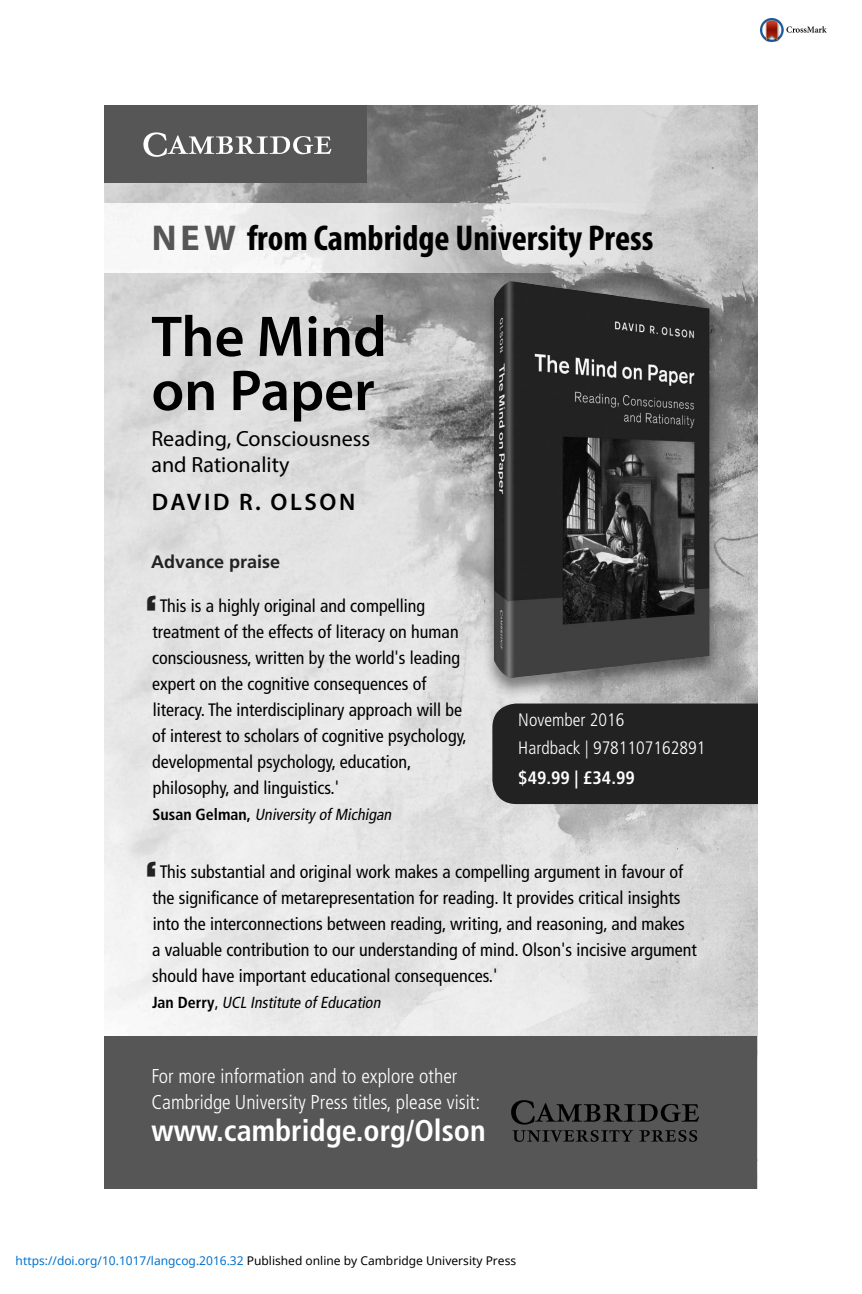
<style>
.page{position:relative;width:862px;height:1294px;background:#fff}
.page>*{position:absolute;margin:0;border:0;box-sizing:border-box;transform-origin:0 0}
.t1{font:600 58px/54px "Myriad Pro";color:#000}
.t2{font:700 48px "Eurostile LT Std";color:#222}
.t3{font:700 condensed 36px "Myriad Pro";color:#000}
.t4{font:700 condensed 30px "Frutiger LTACE";color:#fff}
.t5{font:600 24px "Myriad Pro";letter-spacing:.11em;color:#000}
.t6{font:22px/26.4px "Myriad Pro";color:#000}
.t7{font:300 condensed 20px/26px "Frutiger LTACE";color:#fff}
.t8{font:condensed 18px/26px "Frutiger LTACE";color:#000}
.t9{font:300 condensed 18px/28px "Frutiger LTACE";color:#fff}
.t10{font:700 18px "Frutiger LTACE";color:#222}
.t11{font:700 condensed 18px "Frutiger LTACE";color:#fff}
.t12{font:italic condensed 16px "Frutiger LTACE";color:#000}
.t13{font:12px "Noto Sans";color:#000}
.s1{font-stretch:normal;color:#565656}
.s2{font-weight:700;font-style:normal}
.s3{font-style:normal}
.s4{color:#0172cf}
</style>
<div class="page">
<img style="left:105px;top:105px;width:393px;height:930px">
<img style="left:498px;top:105px;width:258px;height:192px">
<img style="left:498px;top:647px;width:258px;height:388px">
<img style="left:720px;top:297px;width:36px;height:350px">
<div style="left:105px;top:1035px;width:651px;height:153px;background:#565656"></div>
<div style="left:105px;top:105px;width:262px;height:78px;background:#565656"></div>
<svg style="left:143px;top:132px;width:188px;height:25px"></svg>
<svg style="left:511px;top:1100px;width:187px;height:41px"></svg>
<img style="left:484px;top:279px;width:236px;height:418px">
<img style="left:494px;top:281px;width:215px;height:397px">
<div style="left:492px;top:703px;width:264px;height:101px;background:#222"></div>
<img style="left:105px;top:203px;width:548px;height:69px">
<img style="left:760px;top:18px;width:65px;height:23px">
<p class="t3" style="left:152px;top:225px;width:503px"><span class="s1">NEW</span> from Cambridge University Press</p>
<p class="t1" style="left:151px;top:309px;width:237px">The Mind on Paper</p>
<p class="t6" style="left:151px;top:426px;width:220px">Reading, Consciousness and Rationality</p>
<p class="t5" style="left:152px;top:487px;width:205px">DAVID R. OLSON</p>
<p class="t10" style="left:151px;top:551px;width:131px">Advance praise</p>
<p class="t2" style="left:145px;top:587px;width:14px">‘</p>
<p class="t8" style="left:152px;top:594px;width:316px;text-indent:8px">This is a highly original and compelling treatment of the effects of literacy on human consciousness, written by the world's leading expert on the cognitive consequences of literacy. The interdisciplinary approach will be of interest to scholars of cognitive psychology, developmental psychology, education, philosophy, and linguistics.'</p>
<p class="t12" style="left:152px;top:808px;width:243px"><span class="s2">S u s a n G e l m a n ,</span> University of Michigan</p>
<p class="t2" style="left:145px;top:852px;width:14px">‘</p>
<p class="t9" style="left:518px;top:706px;width:188px">November 2016<br>Hardback | 9781107162891</p>
<p class="t11" style="left:518px;top:770px;width:118px">$49.99 | £34.99</p>
<p class="t8" style="left:152px;top:859px;width:546px;text-indent:8px">This substantial and original work makes a compelling argument in favour of the significance of metarepresentation for reading. It provides critical insights into the interconnections between reading, writing, and reasoning, and makes a valuable contribution to our understanding of mind. Olson's incisive argument should have important educational consequences.'</p>
<p class="t12" style="left:152px;top:995px;width:232px"><span class="s2">Ja n D e r r y</span> <span class="s3">,</span> UCL Institute of Education</p>
<p class="t7" style="left:151px;top:1064px;width:330px">For more information and to explore other<br>Cambridge University Press titles, please visit:</p>
<p class="t4" style="left:151px;top:1117px;width:335px">www.cambridge.org/Olson</p>
<p class="t13" style="left:16px;top:1252px;width:502px"><span class="s4">https://doi.org/10.1017/langcog.2016.32</span> Published online by Cambridge University Press</p>
</div>
